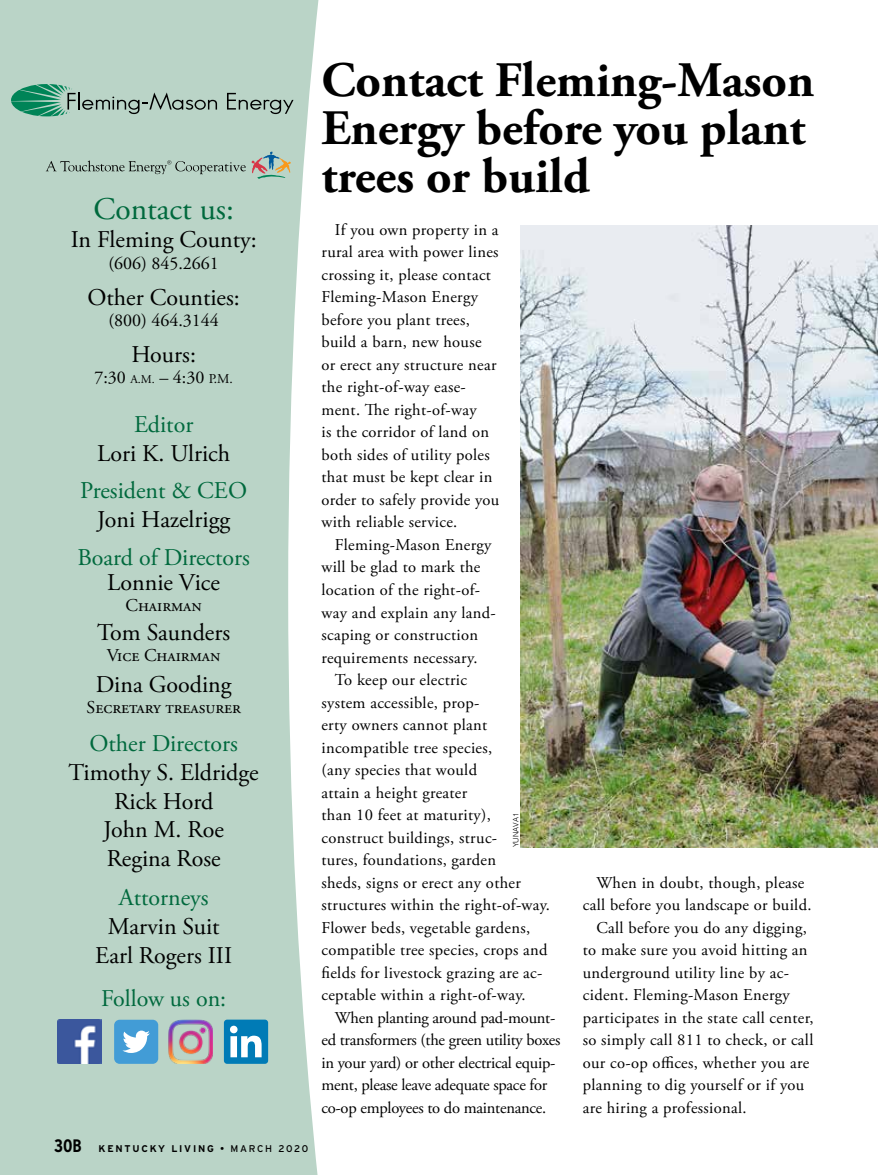
<style>
.page{position:relative;width:878px;height:1175px;background:#fff}
.page>*{position:absolute;margin:0;border:0;box-sizing:border-box;transform-origin:0 0}
.t1{font:700 49.5px/48px "Adobe Garamond Pro";color:#000}
.t2{font:31.5px "Adobe Garamond Pro";color:#00693d}
.t3{font:24px/28.8px "Adobe Garamond Pro";letter-spacing:-.01em;color:#000;text-align:center}
.t4{font:24px "Adobe Garamond Pro";letter-spacing:-.005em;color:#00693d}
.t5{font:18px "Adobe Garamond Pro";color:#000}
.t6{font:700 condensed 18px "Interstate";color:#000}
.t7{font:16.5px/22.5px "Adobe Garamond Pro";letter-spacing:.02em;color:#000}
.t8{font:16.5px "Adobe Garamond Pro";letter-spacing:-.015em;color:#000}
.t9{font:700 9.75px "Interstate";letter-spacing:.18em;color:#000}
.t10{font:300 7.5px "Helvetica";color:#000}
.s1{font-size:12px}
.s2{font-size:13.5px}
.s3{font-weight:400}
</style>
<div class="page">
<svg style="left:0;top:0;width:319px;height:1174px;background:#bfd7cb"></svg>
<svg style="left:46px;top:151px;width:245px;height:28px;background:#acc2b6"></svg>
<svg style="left:11px;top:84px;width:206px;height:32px;background:#8bb4a3"></svg>
<svg style="left:227px;top:93px;width:66px;height:21px"></svg>
<div style="left:114px;top:1019px;width:44px;height:44px;background:#429cd6;border-radius:6px"></div>
<svg style="left:122px;top:1030px;width:28px;height:23px"></svg>
<img style="left:57px;top:1019px;width:44px;height:44px">
<img style="left:169px;top:1019px;width:44px;height:44px">
<div style="left:224px;top:1019px;width:44px;height:44px;background:#007bb6;border-radius:3px"></div>
<svg style="left:230px;top:1025px;width:31px;height:32px"></svg>
<img style="left:520px;top:225px;width:358px;height:622px">
<h2 class="t2" style="left:93px;top:190px;width:142px">Contact us:</h2>
<h3 class="t3" style="left:71px;top:226px;width:187px">In Fleming County:</h3>
<p class="t5" style="left:108px;top:252px;width:112px">(606) 845.2661</p>
<h3 class="t3" style="left:88px;top:283px;width:154px">Other Counties:</h3>
<p class="t5" style="left:108px;top:310px;width:112px">(800) 464.3144</p>
<h3 class="t3" style="left:131px;top:340px;width:66px">Hours:</h3>
<p class="t5" style="left:94px;top:367px;width:140px">7:30 <span class="s1">A.M.</span> – 4:30 <span class="s2">P.M.</span></p>
<h3 class="t4" style="left:134px;top:410px;width:61px">Editor</h3>
<h3 class="t3" style="left:97px;top:440px;width:135px">Lori K. Ulrich</h3>
<h3 class="t4" style="left:80px;top:476px;width:168px">President &amp; CEO</h3>
<h3 class="t3" style="left:97px;top:506px;width:135px">Joni Hazelrigg</h3>
<h3 class="t4" style="left:77px;top:542px;width:174px">Board of Directors</h3>
<h3 class="t3" style="left:107px;top:569px;width:114px">Lonnie Vice</h3>
<p class="t5" style="left:125px;top:595px;width:78px">Chairman</p>
<h3 class="t3" style="left:97px;top:619px;width:134px">Tom Saunders</h3>
<p class="t5" style="left:107px;top:644px;width:115px">Vice Chairman</p>
<h3 class="t3" style="left:96px;top:671px;width:137px">Dina Gooding</h3>
<p class="t5" style="left:86px;top:697px;width:156px">Secretary treasurer</p>
<h3 class="t4" style="left:89px;top:729px;width:150px">Other Directors</h3>
<h3 class="t3" style="left:69px;top:758px;width:192px">Timothy S. Eldridge<br>Rick Hord<br>John M. Roe<br>Regina Rose</h3>
<h3 class="t4" style="left:119px;top:883px;width:91px">Attorneys</h3>
<h3 class="t3" style="left:95px;top:912px;width:138px">Marvin Suit<br>Earl Rogers III</h3>
<h3 class="t4" style="left:101px;top:984px;width:127px">Follow us on:</h3>
<p class="t6" style="left:54px;top:1136px;width:29px">30B</p>
<p class="t9" style="left:99px;top:1143px;width:211px">KENTUCKY LIVING <span class="s3">• MARCH 2020</span></p>
<h1 class="t1" style="left:321px;top:57px;width:494px">Contact Fleming-Mason<br>Energy before you plant trees or build</h1>
<p class="t7" style="left:321px;top:219px;width:179px;text-indent:13px">If you own property in a rural area with power lines crossing it, please contact<br>Fleming-Mason Energy before you plant trees, build a barn, new house or erect any structure near the right-of-way ease&shy;ment. The right-of-way<br>is the corridor of land on both sides of utility poles that must be kept clear in order to safely provide you with reliable service.</p>
<p class="t7" style="left:335px;top:534px;width:158px">Fleming-Mason Energy</p>
<p class="t7" style="left:321px;top:556px;width:160px">will be glad to mark the</p>
<p class="t7" style="left:321px;top:579px;width:160px">location of the right-of-</p>
<p class="t7" style="left:321px;top:601px;width:176px">way and explain any land-</p>
<p class="t7" style="left:321px;top:624px;width:158px">scaping or construction</p>
<p class="t7" style="left:321px;top:646px;width:157px">requirements necessary.</p>
<p class="t7" style="left:335px;top:669px;width:134px">To keep our electric</p>
<p class="t7" style="left:321px;top:691px;width:160px">system accessible, prop-</p>
<p class="t7" style="left:321px;top:714px;width:167px">erty owners cannot plant</p>
<p class="t7" style="left:321px;top:736px;width:172px">incompatible tree species,</p>
<p class="t7" style="left:321px;top:759px;width:157px">(any species that would</p>
<p class="t7" style="left:321px;top:781px;width:147px">attain a height greater</p>
<p class="t7" style="left:321px;top:804px;width:171px">than 10 feet at maturity),</p>
<p class="t7" style="left:321px;top:826px;width:177px">construct buildings, struc-</p>
<p class="t7" style="left:321px;top:849px;width:176px">tures, foundations, garden</p>
<p class="t7" style="left:321px;top:871px;width:201px">sheds, signs or erect any other</p>
<p class="t7" style="left:321px;top:894px;width:230px">structures within the right-of-way.</p>
<p class="t7" style="left:321px;top:916px;width:210px">Flower beds, vegetable gardens,</p>
<p class="t7" style="left:321px;top:939px;width:228px">compatible tree species, crops and</p>
<p class="t7" style="left:321px;top:961px;width:222px">fields for livestock grazing are ac-</p>
<p class="t7" style="left:321px;top:984px;width:206px">ceptable within a right-of-way.</p>
<p class="t7" style="left:335px;top:1006px;width:222px">When planting around pad-mount-</p>
<p class="t7" style="left:321px;top:1029px;width:240px">ed transformers (the green utility boxes</p>
<p class="t7" style="left:321px;top:1051px;width:235px">in your yard) or other electrical equip-</p>
<p class="t8" style="left:321px;top:1075px;width:227px">ment, please leave adequate space for</p>
<p class="t7" style="left:321px;top:1096px;width:226px">co-op employees to do maintenance.</p>
<p class="t10" style="left:509px;top:847px;width:36px;rotate:-90deg">YUNAVA1</p>
<p class="t7" style="left:596px;top:871px;width:209px">When in doubt, though, please</p>
<p class="t7" style="left:583px;top:894px;width:230px">call before you landscape or build.</p>
<p class="t7" style="left:596px;top:916px;width:212px">Call before you do any digging,</p>
<p class="t7" style="left:583px;top:939px;width:226px">to make sure you avoid hitting an</p>
<p class="t7" style="left:583px;top:962px;width:207px">underground utility line by ac-</p>
<p class="t7" style="left:583px;top:984px;width:208px">cident. Fleming-Mason Energy</p>
<p class="t7" style="left:583px;top:1007px;width:232px">participates in the state call center,</p>
<p class="t7" style="left:583px;top:1029px;width:232px">so simply call 811 to check, or call</p>
<p class="t7" style="left:583px;top:1052px;width:228px">our co-op offices, whether you are</p>
<p class="t7" style="left:583px;top:1074px;width:223px">planning to dig yourself or if you</p>
<p class="t7" style="left:583px;top:1097px;width:165px">are hiring a professional.</p>
</div>
